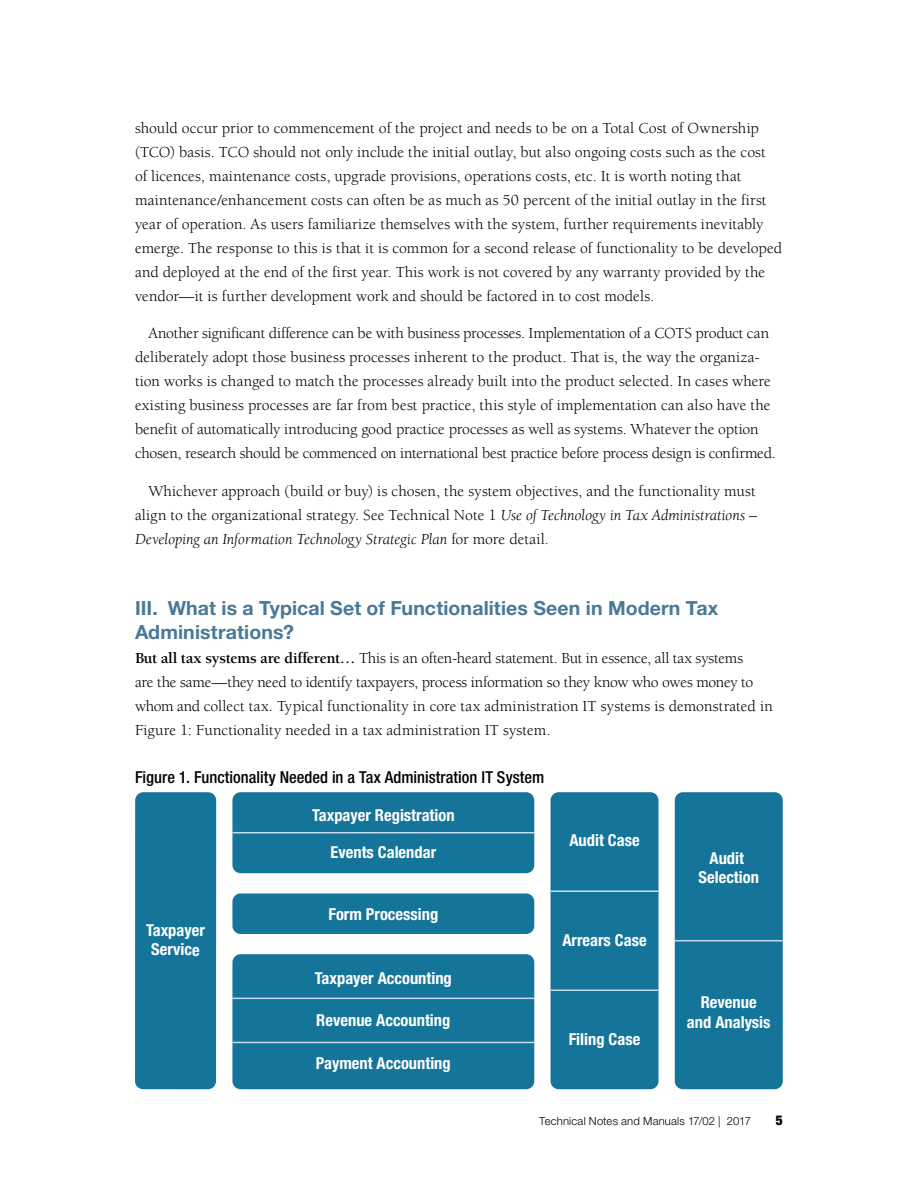
<style>
.page{position:relative;width:918px;height:1188px;background:#fff}
.page>*{position:absolute;margin:0;border:0;box-sizing:border-box;transform-origin:0 0}
.t1{font:700 19.5px/24px "Helvetica Neue LT Std";letter-spacing:.005em;color:#497996}
.t2{font:700 condensed 16.5px/19.8px "Helvetica Neue LT Std";color:#fff;text-align:center}
.t3{font:500 condensed 16.5px "Helvetica Neue LT Std";color:#000}
.t4{font:15.75px/24px "Berkeley Std";color:#000}
.t5{font:900 condensed 13.5px "Helvetica Neue LT Std";color:#000}
.t6{font:300 11.25px "Helvetica Neue LT Std";letter-spacing:.015em;color:#000}
.s1{font-style:italic}
.s2{font-weight:700}
</style>
<div class="page">
<div style="left:135px;top:792px;width:81px;height:297px;background:#15749a;border-radius:8px"></div>
<div style="left:232px;top:893px;width:302px;height:41px;background:#15749a;border-radius:8px"></div>
<div style="left:232px;top:792px;width:302px;height:81px;background:#15749a;border-radius:8px"></div>
<hr style="left:232px;top:832px;width:302px;height:1px;background:#c4daea">
<div style="left:232px;top:954px;width:302px;height:135px;background:#15749a;border-radius:8px"></div>
<hr style="left:232px;top:998px;width:302px;height:1px;background:#c4daea">
<hr style="left:232px;top:1042px;width:302px;height:1px;background:#c4daea">
<div style="left:551px;top:792px;width:108px;height:297px;background:#15749a;border-radius:8px"></div>
<hr style="left:551px;top:989px;width:108px;height:2px;background:#c4daea">
<hr style="left:551px;top:890px;width:108px;height:2px;background:#c4daea">
<div style="left:675px;top:792px;width:108px;height:297px;background:#15749a;border-radius:8px"></div>
<hr style="left:675px;top:940px;width:108px;height:1px;background:#c4daea">
<p class="t4" style="left:135px;top:116px;width:649px">should occur prior to commencement of the project and needs to be on a Total Cost of Ownership (TCO) basis. TCO should not only include the initial outlay, but also ongoing costs such as the cost<br>of licences, maintenance costs, upgrade provisions, operations costs, etc. It is worth noting that maintenance/enhancement costs can often be as much as 50 percent of the initial outlay in the first year of operation. As users familiarize themselves with the system, further requirements inevitably emerge. The response to this is that it is common for a second release of functionality to be developed and deployed at the end of the first year. This work is not covered by any warranty provided by the vendor—it is further development work and should be factored in to cost models.</p>
<p class="t4" style="left:135px;top:321px;width:642px;text-indent:13px">Another significant difference can be with business processes. Implementation of a COTS product can deliberately adopt those business processes inherent to the product. That is, the way the organiza&shy;tion works is changed to match the processes already built into the product selected. In cases where existing business processes are far from best practice, this style of implementation can also have the benefit of automatically introducing good practice processes as well as systems. Whatever the option chosen, research should be commenced on international best practice before process design is confirmed.</p>
<p class="t4" style="left:135px;top:479px;width:624px;text-align:justify;text-indent:13px">Whichever approach (build or buy) is chosen, the system objectives, and the functionality must align to the organizational strategy. See Technical Note 1 <span class="s1">Use of Technology in Tax Administrations – Developing an Information Technology Strategic Plan</span> for more detail.</p>
<p class="t1" style="left:135px;top:595px;width:585px">III. What is a Typical Set of Functionalities Seen in Modern Tax<br>Administrations?</p>
<p class="t4" style="left:135px;top:646px;width:639px"><span class="s2">But all tax systems are different…</span> This is an often-heard statement. But in essence, all tax systems<br>are the same—they need to identify taxpayers, process information so they know who owes money to whom and collect tax. Typical functionality in core tax administration IT systems is demonstrated in Figure 1: Functionality needed in a tax administration IT system.</p>
<p class="t3" style="left:135px;top:767px;width:411px">Figure 1. Functionality Needed in a Tax Administration IT System</p>
<p class="t2" style="left:146px;top:920px;width:60px">Taxpayer<br>Service</p>
<p class="t2" style="left:312px;top:805px;width:144px">Taxpayer Registration</p>
<p class="t2" style="left:331px;top:842px;width:107px">Events Calendar</p>
<p class="t2" style="left:328px;top:904px;width:111px">Form Processing</p>
<p class="t2" style="left:315px;top:968px;width:139px">Taxpayer Accounting</p>
<p class="t2" style="left:316px;top:1010px;width:136px">Revenue Accounting</p>
<p class="t2" style="left:316px;top:1053px;width:136px">Payment Accounting</p>
<p class="t2" style="left:569px;top:830px;width:72px">Audit Case</p>
<p class="t2" style="left:562px;top:930px;width:86px">Arrears Case</p>
<p class="t2" style="left:569px;top:1029px;width:73px">Filing Case</p>
<p class="t2" style="left:699px;top:848px;width:62px">Audit<br>Selection</p>
<p class="t2" style="left:687px;top:992px;width:85px">Revenue and Analysis</p>
<p class="t6" style="left:539px;top:1114px;width:214px">Technical Notes and Manuals 17/02 | 2017</p>
<p class="t5" style="left:776px;top:1112px;width:9px">5</p>
</div>
